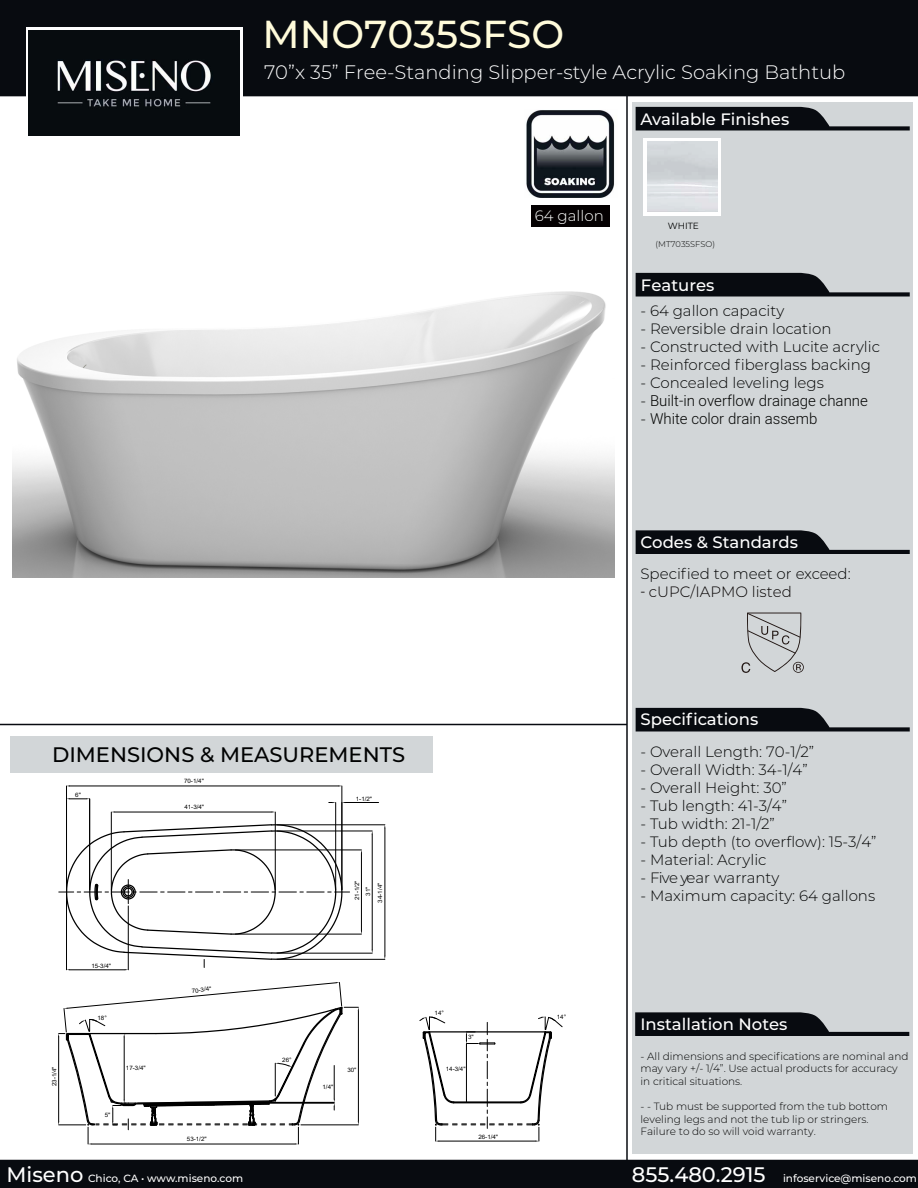
<style>
.page{position:relative;width:918px;height:1188px;background:#fff}
.page>*{position:absolute;margin:0;border:0;box-sizing:border-box;transform-origin:0 0}
.t1{font:500 39px "Montserrat";color:#fffbda}
.t2{font:500 21px "Montserrat";color:#010202}
.t3{font:300 19.5px "Montserrat";color:#fff}
.t4{font:500 16.5px "Montserrat";color:#fff}
.t5{font:300 15px "Montserrat";color:#010202}
.t6{font:300 15px "Heebo";color:#040504}
.t7{font:300 15px "Montserrat";color:#040000}
.t8{font:300 15px "Montserrat";color:#fff}
.t9{font:300 10.5px/12.6px "Montserrat";color:#010202}
.t10{font:300 10.5px/12.6px "Montserrat";color:#040404}
.t11{font:500 10.5px "Montserrat";color:#fff}
.t12{font:9px "Montserrat";color:#010202}
.t13{font:300 8.25px "Montserrat";color:#010202}
.t14{font:6px/11.1px "Arial";color:#000;text-align:center;scale:1.04 1}
.s1{font-family:"Montserrat";color:#010202}
.s2{font-family:"Heebo"}
.s3{color:#010202}
.s4{font-size:21px}
</style>
<div class="page">
<div style="left:632px;top:102px;width:281px;height:1052px;background:#d2d6d8"></div>
<svg style="left:636px;top:107px;width:274px;height:23px"></svg>
<div style="left:0;top:0;width:918px;height:96px;background:#080b10"></div>
<svg style="left:26px;top:27px;width:216px;height:70px"></svg>
<img style="left:29px;top:31px;width:210px;height:105px">
<div style="left:0;top:1161px;width:918px;height:27px;background:#080b10"></div>
<div style="left:0;top:1160px;width:918px;height:28px;border:2px solid #080b10"></div>
<hr style="left:626px;top:96px;width:2px;height:1065px;background:#080b10">
<hr style="left:0;top:724px;width:627px;height:1px;background:#080b10">
<div style="left:644px;top:138px;width:77px;height:78px;background:linear-gradient(to right,#fff,#fff)"></div>
<svg style="left:636px;top:273px;width:274px;height:24px"></svg>
<svg style="left:636px;top:530px;width:274px;height:24px"></svg>
<svg style="left:636px;top:708px;width:274px;height:23px"></svg>
<svg style="left:635px;top:1012px;width:274px;height:24px"></svg>
<div style="left:11px;top:736px;width:422px;height:36px;background:#d2d6d8"></div>
<img style="left:648px;top:142px;width:69px;height:69px">
<img style="left:526px;top:110px;width:89px;height:88px">
<img style="left:12px;top:291px;width:602px;height:286px">
<div style="left:532px;top:205px;width:78px;height:22px;background:#040001"></div>
<svg style="left:741px;top:613px;width:63px;height:60px"></svg>
<hr style="left:111px;top:812px;width:1px;height:78px;background:#000">
<hr style="left:275px;top:812px;width:1px;height:78px;background:#000">
<hr style="left:115px;top:812px;width:157px;height:1px;background:#000">
<hr style="left:66px;top:786px;width:1px;height:104px;background:#000">
<hr style="left:342px;top:786px;width:1px;height:104px;background:#000">
<hr style="left:70px;top:786px;width:268px;height:1px;background:#000">
<hr style="left:277px;top:825px;width:108px;height:1px;background:#000">
<hr style="left:385px;top:828px;width:1px;height:128px;background:#000">
<hr style="left:89px;top:799px;width:1px;height:91px;background:#000">
<svg style="left:67px;top:798px;width:23px;height:2px"></svg>
<hr style="left:70px;top:970px;width:55px;height:1px;background:#000">
<svg style="left:350px;top:830px;width:36px;height:130px"></svg>
<hr style="left:277px;top:831px;width:95px;height:1px;background:#000">
<hr style="left:277px;top:953px;width:95px;height:1px;background:#000">
<hr style="left:372px;top:834px;width:1px;height:116px;background:#000">
<hr style="left:235px;top:934px;width:126px;height:1px;background:#000">
<hr style="left:235px;top:850px;width:126px;height:1px;background:#000">
<hr style="left:361px;top:853px;width:1px;height:78px;background:#000">
<svg style="left:59px;top:823px;width:291px;height:147px"></svg>
<hr style="left:335px;top:802px;width:1px;height:88px;background:#000">
<hr style="left:342px;top:802px;width:1px;height:88px;background:#000">
<hr style="left:345px;top:802px;width:34px;height:1px;background:#000">
<svg style="left:58px;top:982px;width:504px;height:163px"></svg>
<hr style="left:466px;top:1044px;width:1px;height:58px;background:#000">
<h1 class="t1" style="left:262px;top:7px;width:303px">MNO7035SFSO</h1>
<h3 class="t3" style="left:264px;top:59px;width:583px">70”x 35” Free-Standing Slipper-style Acrylic Soaking Bathtub</h3>
<p class="t8" style="left:535px;top:205px;width:70px">64 gallon</p>
<p class="t4" style="left:640px;top:107px;width:150px">Available Finishes</p>
<p class="t12" style="left:668px;top:219px;width:33px">WHITE</p>
<p class="t13" style="left:656px;top:238px;width:61px">(MT7035SFSO)</p>
<p class="t4" style="left:641px;top:274px;width:75px">Features</p>
<p class="t5" style="left:640px;top:301px;width:145px">- 64 gallon capacity</p>
<p class="t5" style="left:640px;top:319px;width:192px">- Reversible drain location</p>
<p class="t5" style="left:640px;top:337px;width:241px">- Constructed with Lucite acrylic</p>
<p class="t5" style="left:640px;top:355px;width:232px">- Reinforced fiberglass backing</p>
<p class="t5" style="left:640px;top:373px;width:185px">- Concealed leveling legs</p>
<p class="t6" style="left:640px;top:390px;width:229px"><span class="s1">-</span> Built-in overflow drainage channe</p>
<p class="t6" style="left:640px;top:408px;width:178px"><span class="s1">-</span> White color drain assemb</p>
<p class="t4" style="left:641px;top:531px;width:159px">Codes &amp; Standards</p>
<p class="t5" style="left:640px;top:563px;width:212px">Specified to meet or exceed:</p>
<p class="t7" style="left:641px;top:581px;width:152px"><span class="s2">-</span> cUPC/IAPMO listed</p>
<h2 class="t2" style="left:52px;top:740px;width:355px">DIMENSIONS &amp; MEASUREMENTS</h2>
<p class="t14" style="left:75px;top:789px;width:7px">6"</p>
<p class="t14" style="left:184px;top:775px;width:21px">70-1/4"</p>
<p class="t14" style="left:184px;top:801px;width:21px">41-3/4"</p>
<p class="t14" style="left:356px;top:793px;width:17px">1-1/2"</p>
<p class="t14" style="left:91px;top:960px;width:21px">15-3/4"</p>
<p class="t14" style="left:191px;top:985px;width:21px;rotate:-7deg">70-3/4"</p>
<p class="t14" style="left:351px;top:900px;width:21px;rotate:-90deg">21-1/2"<br>31"</p>
<p class="t14" style="left:374px;top:903px;width:21px;rotate:-90deg">34-1/4"</p>
<p class="t14" style="left:435px;top:1008px;width:11px">14°</p>
<p class="t14" style="left:97px;top:1012px;width:11px">18°</p>
<p class="t14" style="left:557px;top:1012px;width:11px">14°</p>
<p class="t14" style="left:282px;top:1054px;width:11px">26°</p>
<p class="t14" style="left:468px;top:1031px;width:7px">3"</p>
<p class="t14" style="left:49px;top:1086px;width:21px;rotate:-90deg">23-1/4"</p>
<p class="t14" style="left:126px;top:1062px;width:21px">17-3/4"</p>
<p class="t14" style="left:446px;top:1064px;width:21px">14-3/4"</p>
<p class="t14" style="left:347px;top:1065px;width:10px">30"</p>
<p class="t14" style="left:323px;top:1082px;width:12px">1/4"</p>
<p class="t14" style="left:105px;top:1109px;width:7px">5"</p>
<p class="t14" style="left:187px;top:1133px;width:21px">53-1/2"</p>
<p class="t14" style="left:478px;top:1132px;width:21px">26-1/4"</p>
<p class="t4" style="left:641px;top:708px;width:119px">Specifications</p>
<p class="t5" style="left:640px;top:742px;width:175px">- Overall Length: 70-1/2”</p>
<p class="t5" style="left:640px;top:760px;width:169px">- Overall Width: 34-1/4”</p>
<p class="t5" style="left:640px;top:778px;width:148px">- Overall Height: 30”</p>
<p class="t5" style="left:640px;top:796px;width:148px">- Tub length: 41-3/4”</p>
<p class="t5" style="left:640px;top:814px;width:136px">- Tub width: 21-1/2”</p>
<p class="t5" style="left:640px;top:832px;width:238px">- Tub depth (to overflow): 15-3/4”</p>
<p class="t5" style="left:640px;top:850px;width:128px">- Material: Acrylic</p>
<p class="t5" style="left:640px;top:868px;width:141px">- Five year warranty</p>
<p class="t5" style="left:640px;top:886px;width:236px">- Maximum capacity: 64 gallons</p>
<p class="t4" style="left:641px;top:1012px;width:149px">Installation Notes</p>
<p class="t9" style="left:641px;top:1049px;width:270px">- All dimensions and specifications are nominal and may vary +/- 1/4”. Use actual products for accuracy in critical situations.</p>
<p class="t10" style="left:641px;top:1100px;width:249px"><span class="s3">-</span> - Tub must be supported from the tub bottom leveling legs and not the tub lip or stringers.<br>Failure to do so will void warranty.</p>
<p class="t11" style="left:7px;top:1171px;width:238px"><span class="s4">Miseno</span> Chico, CA • www.miseno.com</p>
<p class="t11" style="left:632px;top:1171px;width:286px"><span class="s4">855.480.2915</span> infoservice@miseno.com</p>
</div>
